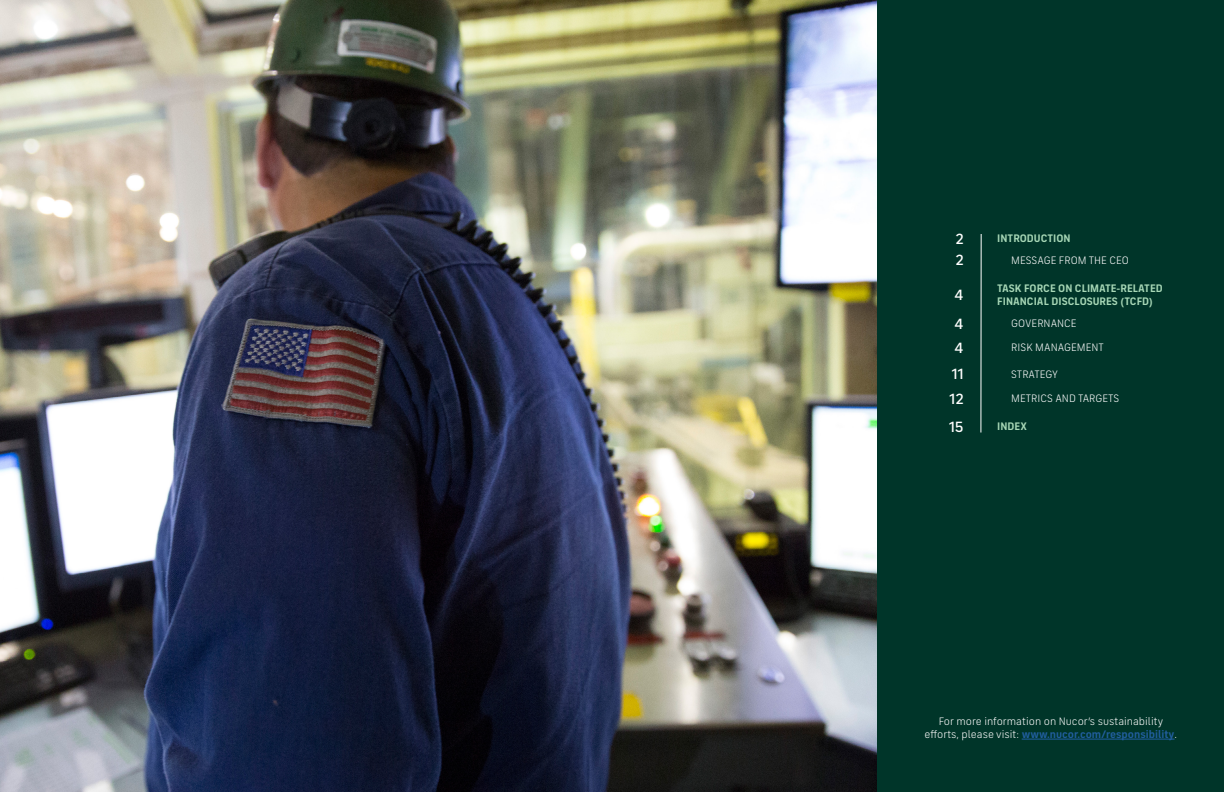
<style>
.page{position:relative;width:1224px;height:792px;background:#fff}
.page>*{position:absolute;margin:0;border:0;box-sizing:border-box;transform-origin:0 0}
.t1{font:500 15px "FS Industrie";color:#fff}
.t2{font:11px/13.2px "FS Industrie";color:#fff;text-align:center}
.t3{font:700 11px/13.2px "FS Industrie";color:#a8d8b7}
.s1{font-weight:700;color:#215e9e}
</style>
<div class="page">
<img style="left:0;top:0;width:878px;height:792px">
<div style="left:878px;top:0;width:346px;height:792px;background:#003529"></div>
<hr style="left:1022px;top:739px;width:153px;height:1px;background:#215e9e">
<hr style="left:981px;top:234px;width:1px;height:199px;background:#fff">
<h1 class="t1" style="left:955px;top:230px;width:10px">2</h1>
<p class="t3" style="left:997px;top:232px;width:75px">INTRODUCTION</p>
<h1 class="t1" style="left:955px;top:251px;width:10px">2</h1>
<p class="t2" style="left:1011px;top:254px;width:119px">MESSAGE FROM THE CEO</p>
<h1 class="t1" style="left:955px;top:286px;width:10px">4</h1>
<p class="t3" style="left:997px;top:281px;width:167px">TASK FORCE ON CLIMATE-RELATED<br>FINANCIAL DISCLOSURES (TCFD)</p>
<h1 class="t1" style="left:955px;top:315px;width:10px">4</h1>
<p class="t2" style="left:1011px;top:317px;width:67px">GOVERNANCE</p>
<h1 class="t1" style="left:955px;top:339px;width:10px">4</h1>
<p class="t2" style="left:1011px;top:341px;width:94px">RISK MANAGEMENT</p>
<h1 class="t1" style="left:952px;top:365px;width:13px">11</h1>
<p class="t2" style="left:1011px;top:367px;width:48px">STRATEGY</p>
<h1 class="t1" style="left:950px;top:389px;width:15px">12</h1>
<p class="t2" style="left:1011px;top:392px;width:109px">METRICS AND TARGETS</p>
<h1 class="t1" style="left:949px;top:417px;width:16px">15</h1>
<p class="t3" style="left:997px;top:420px;width:31px">INDEX</p>
<p class="t2" style="left:925px;top:715px;width:254px">For more information on Nucor’s sustainability efforts, please visit: <span class="s1">www.nucor.com/responsibility</span>.</p>
</div>
